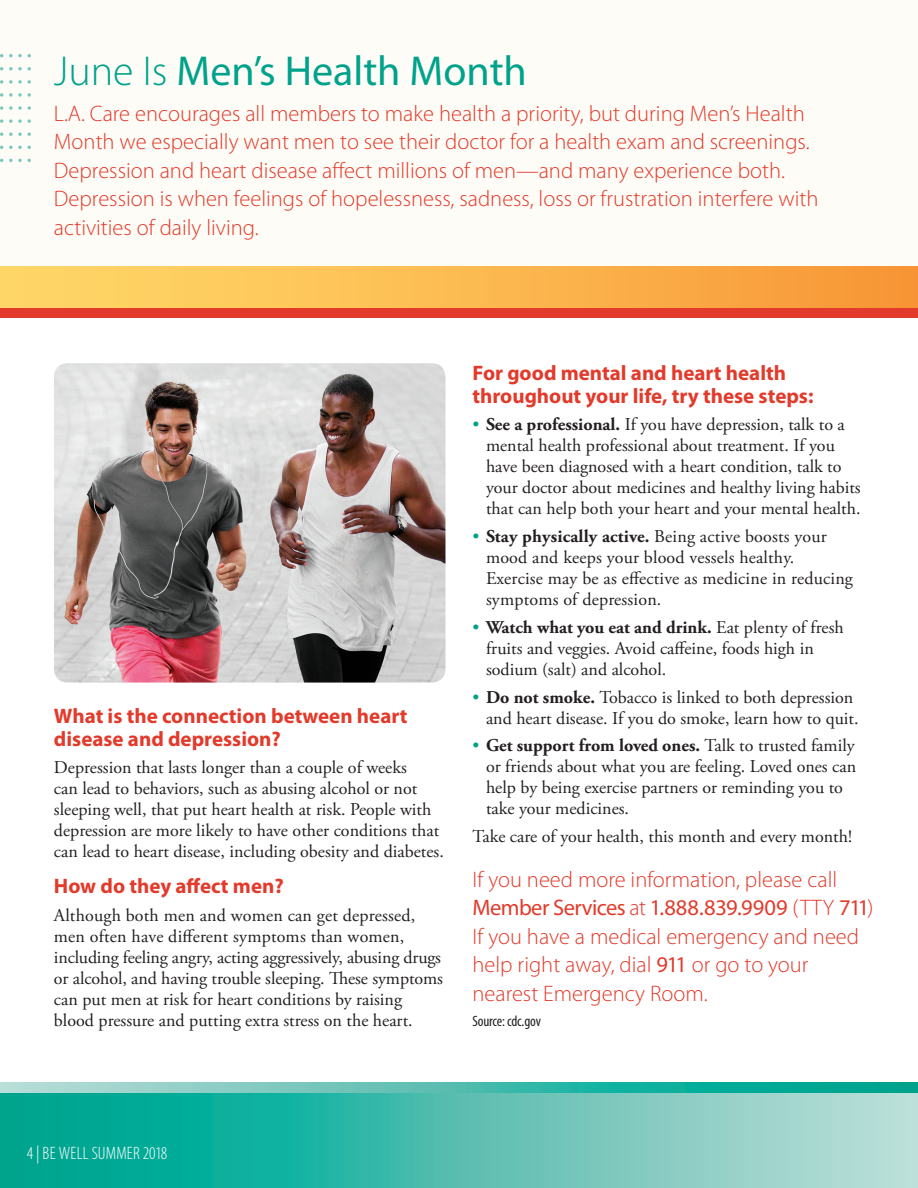
<style>
.page{position:relative;width:918px;height:1188px;background:#fff}
.page>*{position:absolute;margin:0;border:0;box-sizing:border-box;transform-origin:0 0}
.t1{font:42px "Myriad Pro";color:#00a28b}
.t2{font:300 22.5px/28.5px "Myriad Pro";color:#e23a2b}
.t3{font:700 21px/22.5px "Myriad Pro";color:#e23a2b}
.t4{font:18px/21px "Adobe Garamond Pro";color:#231f20}
.t5{font:300 condensed 18px "Myriad Pro";letter-spacing:.01em;color:#fff}
.t6{font:condensed 15px "Myriad Pro";letter-spacing:-.01em;color:#231f20}
.s1{font-weight:300}
.s2{color:#00a28b}
.s3{font-weight:700}
.s4{font-weight:400}
</style>
<div class="page">
<div style="left:0;top:0;width:918px;height:292px;background:#fefcf6"></div>
<svg style="left:0;top:1093px;width:918px;height:95px;background:#51beb0"></svg>
<svg style="left:0;top:1082px;width:918px;height:11px;background:#4dbdaf"></svg>
<img style="left:54px;top:363px;width:391px;height:320px">
<svg style="left:28px;top:106px;width:3px;height:4px"></svg>
<svg style="left:28px;top:80px;width:3px;height:4px"></svg>
<svg style="left:28px;top:93px;width:3px;height:4px"></svg>
<svg style="left:0;top:106px;width:3px;height:4px"></svg>
<svg style="left:0;top:80px;width:3px;height:4px"></svg>
<svg style="left:0;top:93px;width:3px;height:4px"></svg>
<svg style="left:9px;top:106px;width:13px;height:4px"></svg>
<svg style="left:9px;top:54px;width:13px;height:3px"></svg>
<svg style="left:9px;top:67px;width:13px;height:3px"></svg>
<svg style="left:9px;top:80px;width:13px;height:4px"></svg>
<svg style="left:9px;top:93px;width:13px;height:4px"></svg>
<svg style="left:28px;top:119px;width:3px;height:4px"></svg>
<svg style="left:0;top:132px;width:3px;height:4px"></svg>
<svg style="left:0;top:119px;width:3px;height:4px"></svg>
<svg style="left:9px;top:132px;width:13px;height:4px"></svg>
<svg style="left:9px;top:146px;width:13px;height:3px"></svg>
<svg style="left:9px;top:159px;width:13px;height:3px"></svg>
<svg style="left:9px;top:119px;width:13px;height:4px"></svg>
<div style="left:0;top:307px;width:918px;height:11px;background:#e23a2b"></div>
<div style="left:0;top:267px;width:918px;height:40px;background:linear-gradient(to right,#ffdb6b,#f89736)"></div>
<h2 class="t1" style="left:54px;top:45px;width:474px"><span class="s1">June Is</span> Men’s Health Month</h2>
<p class="t2" style="left:54px;top:99px;width:766px">L.A. Care encourages all members to make health a priority, but during Men’s Health Month we especially want men to see their doctor for a health exam and screenings.<br>Depression and heart disease affect millions of men—and many experience both.<br>Depression is when feelings of hopelessness, sadness, loss or frustration interfere with activities of daily living.</p>
<h3 class="t3" style="left:54px;top:704px;width:355px">What is the connection between heart disease and depression?</h3>
<p class="t4" style="left:54px;top:758px;width:391px">Depression that lasts longer than a couple of weeks<br>can lead to behaviors, such as abusing alcohol or not sleeping well, that put heart health at risk. People with depression are more likely to have other conditions that can lead to heart disease, including obesity and diabetes.</p>
<h3 class="t3" style="left:54px;top:874px;width:231px">How do they affect men?</h3>
<p class="t4" style="left:54px;top:906px;width:391px">Although both men and women can get depressed, men often have different symptoms than women, including feeling angry, acting aggressively, abusing drugs or alcohol, and having trouble sleeping. These symptoms can put men at risk for heart conditions by raising blood pressure and putting extra stress on the heart.</p>
<h3 class="t3" style="left:472px;top:361px;width:343px">For good mental and heart health throughout your life, try these steps:</h3>
<p class="t4" style="left:486px;top:415px;width:376px;text-indent:-14px"><span class="s2">•</span> <span class="s3">See a professional.</span> If you have depression, talk to a mental health professional about treatment. If you have been diagnosed with a heart condition, talk to your doctor about medicines and healthy living habits that can help both your heart and your mental health.</p>
<p class="t4" style="left:486px;top:526px;width:368px;text-indent:-14px"><span class="s2">•</span> <span class="s3">Stay physically active.</span> Being active boosts your mood and keeps your blood vessels healthy.<br>Exercise may be as effective as medicine in reducing symptoms of depression.</p>
<p class="t4" style="left:486px;top:617px;width:359px;text-indent:-14px"><span class="s2">•</span> <span class="s3">Watch what you eat and drink.</span> Eat plenty of fresh fruits and veggies. Avoid caffeine, foods high in sodium (salt) and alcohol.</p>
<p class="t4" style="left:472px;top:687px;width:388px;text-align:right"><span class="s2">•</span> <span class="s3">Do not smoke.</span> Tobacco is linked to both depression and heart disease. If you do smoke, learn how to quit.</p>
<p class="t4" style="left:486px;top:736px;width:372px;text-indent:-14px"><span class="s2">•</span> <span class="s3">Get support from loved ones.</span> Talk to trusted family or friends about what you are feeling. Loved ones can help by being exercise partners or reminding you to take your medicines.</p>
<p class="t4" style="left:472px;top:826px;width:381px">Take care of your health, this month and every month!</p>
<p class="t2" style="left:472px;top:865px;width:403px">If you need more information, please call <span class="s4">Member Services</span> at <span class="s4">1.888.839.9909</span> (TTY <span class="s4">711</span>)<br>If you have a medical emergency and need help right away, dial <span class="s4">911</span> or go to your nearest Emergency Room.</p>
<p class="t6" style="left:472px;top:1012px;width:70px">Source: cdc.gov</p>
<p class="t5" style="left:27px;top:1143px;width:142px">4 | BE WELL SUMMER 2018</p>
</div>
